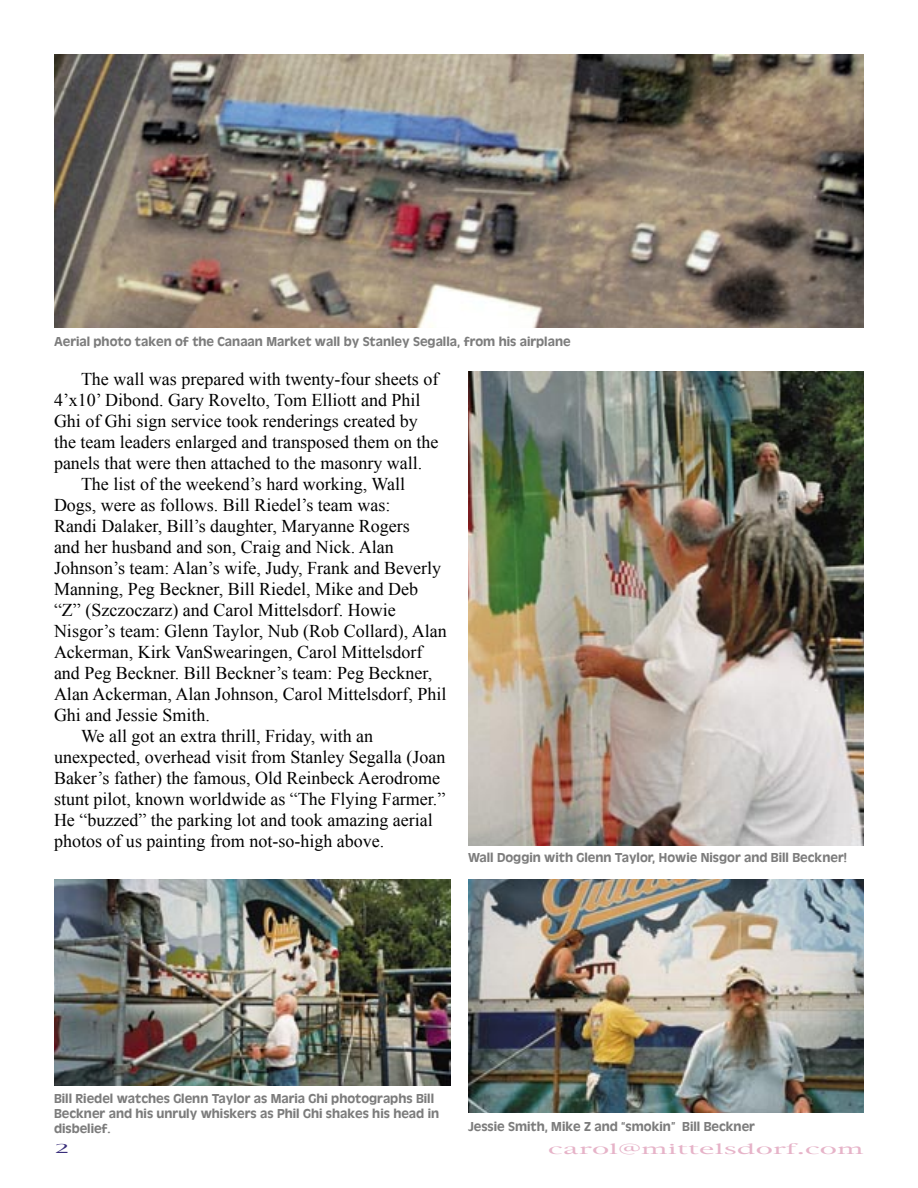
<style>
.page{position:relative;width:918px;height:1188px;background:#fff}
.page>*{position:absolute;margin:0;border:0;box-sizing:border-box;transform-origin:0 0}
.BODY{font:18px/21px "Times New Roman";color:#000}
.captions{font:700 13.5px/15px "Antique Olive";color:#7c7c7c}
.t1{font:13.5px "New York";color:#e6b3c8;scale:2 1}
.t2{font:12px "New York";color:#392e7a;scale:2 1}
</style>
<div class="page">
<img style="left:468px;top:879px;width:396px;height:234px">
<img style="left:54px;top:54px;width:810px;height:273px">
<img style="left:468px;top:371px;width:396px;height:474px">
<img style="left:54px;top:879px;width:396px;height:207px">
<p class="captions" style="left:54px;top:334px;width:518px">Aerial photo taken of the Canaan Market wall by Stanley Segalla, from his airplane</p>
<p class="BODY" style="left:54px;top:369px;width:386px;text-indent:27px">The wall was prepared with twenty-four sheets of 4’x10’ Dibond. Gary Rovelto, Tom Elliott and Phil Ghi of Ghi sign service took renderings created by the team leaders enlarged and transposed them on the panels that were then attached to the masonry wall.</p>
<p class="BODY" style="left:54px;top:474px;width:394px;text-indent:27px">The list of the weekend’s hard working, Wall Dogs, were as follows. Bill Riedel’s team was:<br>Randi Dalaker, Bill’s daughter, Maryanne Rogers<br>and her husband and son, Craig and Nick. Alan Johnson’s team: Alan’s wife, Judy, Frank and Beverly Manning, Peg Beckner, Bill Riedel, Mike and Deb “Z” (Szczoczarz) and Carol Mittelsdorf. Howie Nisgor’s team: Glenn Taylor, Nub (Rob Collard), Alan Ackerman, Kirk VanSwearingen, Carol Mittelsdorf and Peg Beckner. Bill Beckner’s team: Peg Beckner, Alan Ackerman, Alan Johnson, Carol Mittelsdorf, Phil Ghi and Jessie Smith.</p>
<p class="BODY" style="left:54px;top:726px;width:393px;text-indent:27px">We all got an extra thrill, Friday, with an unexpected, overhead visit from Stanley Segalla (Joan Baker’s father) the famous, Old Reinbeck Aerodrome stunt pilot, known worldwide as “The Flying Farmer.” He “buzzed” the parking lot and took amazing aerial photos of us painting from not-so-high above.</p>
<p class="captions" style="left:468px;top:850px;width:381px">Wall Doggin with Glenn Taylor, Howie Nisgor and Bill Beckner!</p>
<p class="captions" style="left:54px;top:1091px;width:387px">Bill Riedel watches Glenn Taylor as Maria Ghi photographs Bill<br>Beckner and his unruly whiskers as Phil Ghi shakes his head in disbelief.</p>
<p class="captions" style="left:468px;top:1119px;width:289px">Jessie Smith, Mike Z and “smokin” Bill Beckner</p>
<p class="t2" style="left:54px;top:1140px;width:10px">2</p>
<p class="t1" style="left:548px;top:1140px;width:159px">carol@mittelsdorf.com</p>
</div>
